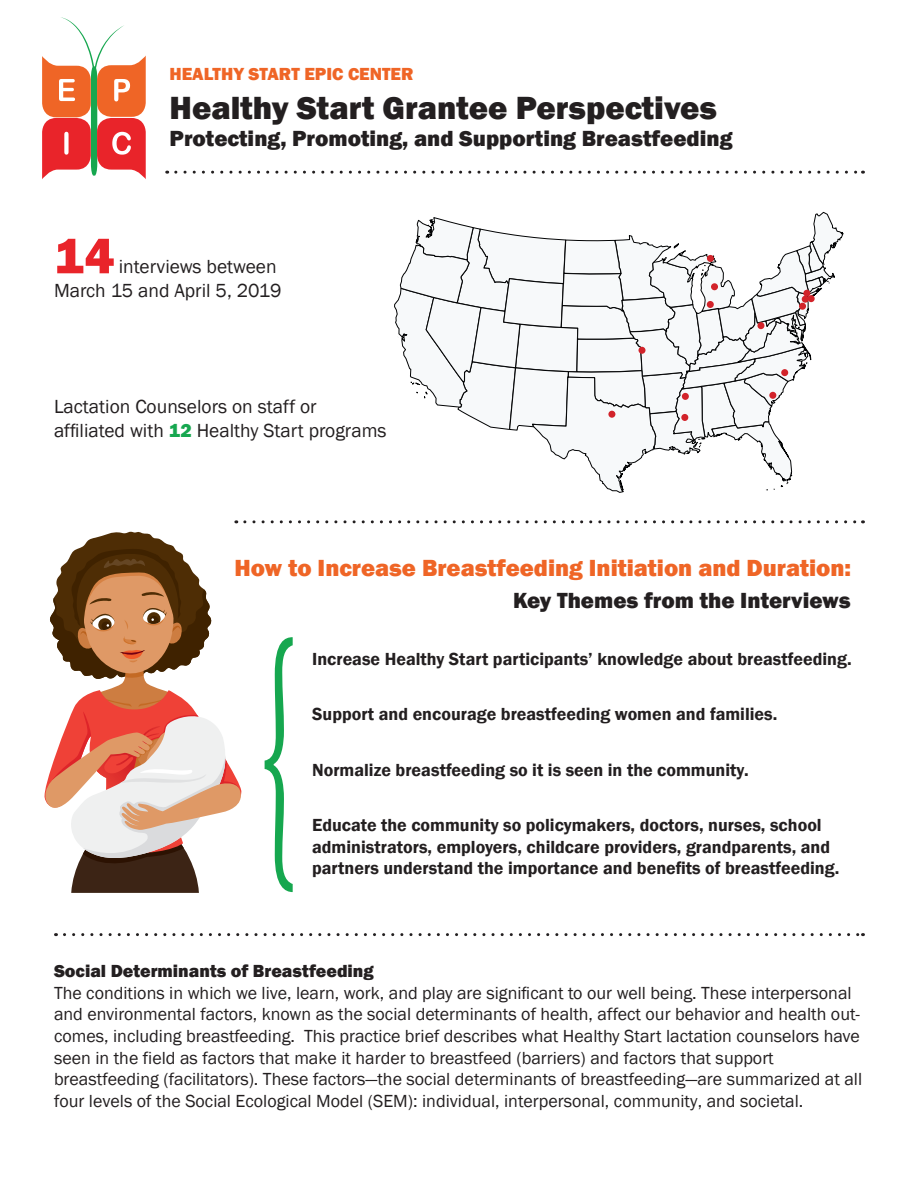
<style>
.page{position:relative;width:918px;height:1188px;background:#fff}
.page>*{position:absolute;margin:0;border:0;box-sizing:border-box;transform-origin:0 0}
.t1{font:800 51px "Franklin Gothic";color:#e9242a}
.t2{font:800 33px "Franklin Gothic";color:#231f20}
.t3{font:800 24px "Franklin Gothic";color:#ef6526}
.t4{font:800 22.5px "Franklin Gothic";color:#231f20}
.t5{font:19.5px/23.4px "Franklin Gothic";color:#231f20;text-align:right}
.t6{font:18px/21.6px "Franklin Gothic";color:#231f20}
.t7{font:600 18px/21.6px "Franklin Gothic";color:#231f20}
.t8{font:800 18px "Franklin Gothic";color:#ef6526}
.s1{font-weight:800;color:#16a74f}
.s2{font-weight:800}
</style>
<div class="page">
<svg style="left:42px;top:17px;width:104px;height:162px"></svg>
<svg style="left:394px;top:211px;width:450px;height:282px"></svg>
<div style="left:707px;top:301px;width:7px;height:7px;background:#d2232a;border-radius:50%"></div>
<div style="left:638px;top:347px;width:8px;height:7px;background:#d2232a;border-radius:50%"></div>
<svg style="left:44px;top:531px;width:198px;height:362px"></svg>
<svg style="left:176px;top:171px;width:687px;height:3px"></svg>
<svg style="left:245px;top:520px;width:619px;height:3px"></svg>
<svg style="left:64px;top:933px;width:799px;height:3px"></svg>
<svg style="left:265px;top:637px;width:28px;height:255px"></svg>
<p class="t8" style="left:170px;top:62px;width:245px">HEALTHY START EPIC CENTER</p>
<p class="t2" style="left:170px;top:87px;width:549px">Healthy Start Grantee Perspectives</p>
<p class="t4" style="left:170px;top:124px;width:564px">Protecting, Promoting, and Supporting Breastfeeding</p>
<p class="t1" style="left:54px;top:223px;width:62px">14</p>
<p class="t5" style="left:54px;top:256px;width:229px">interviews between<br>March 15 and April 5, 2019</p>
<p class="t5" style="left:54px;top:395px;width:334px;text-align:left">Lactation Counselors on staff or affiliated with <span class="s1">12</span> Healthy Start programs</p>
<p class="t3" style="left:234px;top:553px;width:618px">How to Increase Breastfeeding Initiation and Duration:</p>
<p class="t4" style="left:513px;top:585px;width:339px">Key Themes from the Interviews</p>
<p class="t7" style="left:312px;top:648px;width:541px">Increase Healthy Start participants’ knowledge about breastfeeding.</p>
<p class="t7" style="left:312px;top:704px;width:467px">Support and encourage breastfeeding women and families.</p>
<p class="t7" style="left:312px;top:759px;width:438px">Normalize breastfeeding so it is seen in the community.</p>
<p class="t7" style="left:312px;top:814px;width:529px">Educate the community so policymakers, doctors, nurses, school administrators, employers, childcare providers, grandparents, and partners understand the importance and benefits of breastfeeding.</p>
<p class="t6" style="left:54px;top:961px;width:810px"><span class="s2">Social Determinants of Breastfeeding<br></span>The conditions in which we live, learn, work, and play are significant to our well being. These interpersonal and environmental factors, known as the social determinants of health, affect our behavior and health out&shy;comes, including breastfeeding. This practice brief describes what Healthy Start lactation counselors have seen in the field as factors that make it harder to breastfeed (barriers) and factors that support breastfeeding (facilitators). These factors—the social determinants of breastfeeding—are summarized at all four levels of the Social Ecological Model (SEM): individual, interpersonal, community, and societal.</p>
</div>
